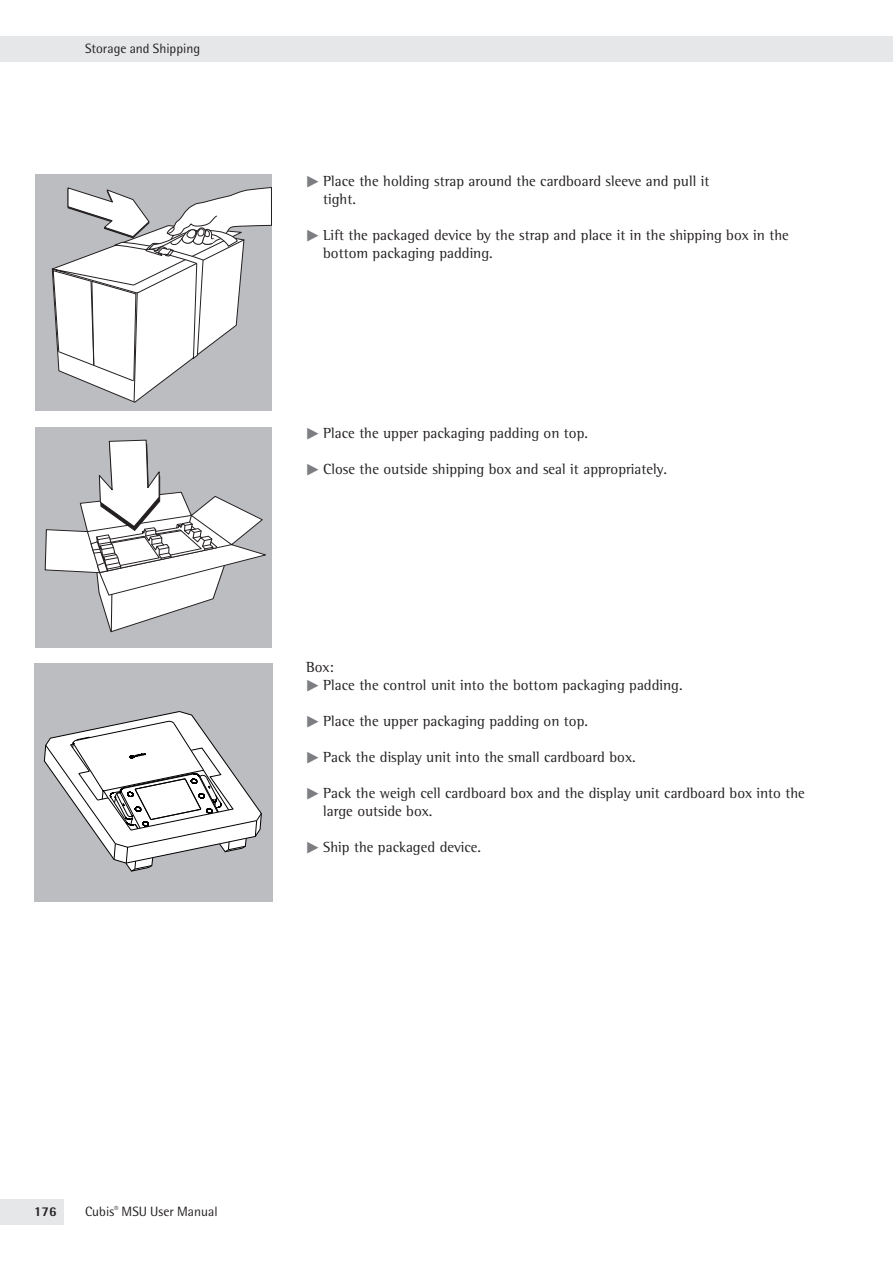
<style>
.page{position:relative;width:893px;height:1263px;background:#fff}
.page>*{position:absolute;margin:0;border:0;box-sizing:border-box;transform-origin:0 0}
.t1{font:15px/18px "Sartorius Rotis Mail 2013";color:#231f20}
.t2{font:13.5px "Sartorius Rotis Sans";color:#231f20}
.t3{font:800 13.5px "Sartorius Rotis Sans";color:#231f20}
.s1{font-family:"Pik 6";color:#7c7e81}
</style>
<div class="page">
<div style="left:0;top:1199px;width:64px;height:26px;background:#e6e7e9"></div>
<div style="left:0;top:36px;width:893px;height:26px;background:#e6e7e9"></div>
<div style="left:36px;top:174px;width:236px;height:236px;background:#bcbdc0"></div>
<svg style="left:51px;top:187px;width:221px;height:216px"></svg>
<div style="left:36px;top:427px;width:236px;height:220px;background:#bcbdc0"></div>
<svg style="left:45px;top:439px;width:221px;height:193px"></svg>
<div style="left:34px;top:664px;width:238px;height:238px;background:#bcbdc0"></div>
<svg style="left:44px;top:711px;width:217px;height:160px"></svg>
<p class="t2" style="left:85px;top:43px;width:117px">Storage and Shipping</p>
<p class="t1" style="left:323px;top:173px;width:388px;text-indent:-17px"><span class="s1">t</span> Place the holding strap around the cardboard sleeve and pull it tight.</p>
<p class="t1" style="left:323px;top:227px;width:467px;text-indent:-17px"><span class="s1">t</span> Lift the packaged device by the strap and place it in the shipping box in the bottom packaging padding.</p>
<p class="t1" style="left:306px;top:425px;width:283px"><span class="s1">t</span> Place the upper packaging padding on top.</p>
<p class="t1" style="left:306px;top:461px;width:362px"><span class="s1">t</span> Close the outside shipping box and seal it appropriately.</p>
<p class="t1" style="left:306px;top:659px;width:378px">Box:<br><span class="s1">t</span> Place the control unit into the bottom packaging padding.</p>
<p class="t1" style="left:306px;top:713px;width:283px"><span class="s1">t</span> Place the upper packaging padding on top.</p>
<p class="t1" style="left:306px;top:749px;width:331px"><span class="s1">t</span> Pack the display unit into the small cardboard box.</p>
<p class="t1" style="left:323px;top:785px;width:483px;text-indent:-17px"><span class="s1">t</span> Pack the weigh cell cardboard box and the display unit cardboard box into the large outside box.</p>
<p class="t1" style="left:306px;top:839px;width:176px"><span class="s1">t</span> Ship the packaged device.</p>
<p class="t3" style="left:34px;top:1207px;width:24px">176</p>
<p class="t2" style="left:85px;top:1207px;width:134px">Cubis<sup>®</sup> MSU User Manual</p>
</div>
